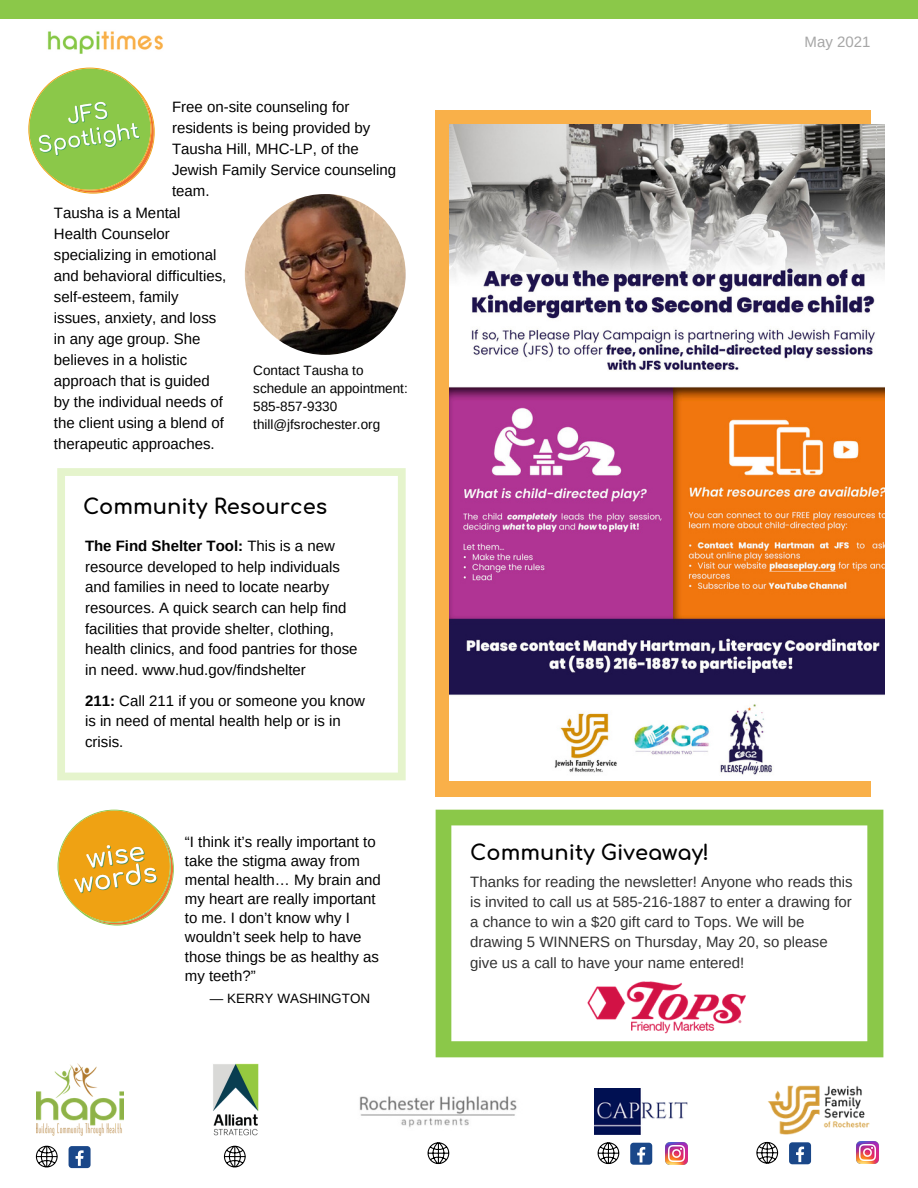
<style>
.page{position:relative;width:918px;height:1188px;background:#fff}
.page>*{position:absolute;margin:0;border:0;box-sizing:border-box;transform-origin:0 0}
.t1{font:700 21px "Comfortaa";color:#000}
.t2{font:15px/21px "Arimo";color:#000}
.t3{font:15px/20.2px "Arimo";color:#323232}
.t4{font:15px "Arimo";color:#a6a6a6}
.t5{font:13.5px/18px "Arimo";color:#000}
.s1{font-weight:700}
</style>
<div class="page">
<img style="left:47px;top:31px;width:116px;height:23px">
<img style="left:36px;top:1064px;width:87px;height:72px">
<img style="left:213px;top:1064px;width:46px;height:72px">
<img style="left:359px;top:1096px;width:158px;height:32px">
<img style="left:594px;top:1089px;width:93px;height:46px">
<img style="left:767px;top:1085px;width:103px;height:49px">
<img style="left:665px;top:1143px;width:22px;height:22px">
<div style="left:69px;top:1146px;width:22px;height:22px;background:#1a4789;border-radius:3px"></div>
<svg style="left:76px;top:1150px;width:8px;height:16px"></svg>
<svg style="left:36px;top:1146px;width:22px;height:22px"></svg>
<svg style="left:224px;top:1146px;width:22px;height:22px"></svg>
<svg style="left:428px;top:1142px;width:21px;height:22px"></svg>
<div style="left:630px;top:1143px;width:22px;height:22px;background:#1a4789;border-radius:3px"></div>
<svg style="left:637px;top:1147px;width:8px;height:15px"></svg>
<svg style="left:598px;top:1142px;width:21px;height:22px"></svg>
<div style="left:789px;top:1142px;width:22px;height:22px;background:#1a4789;border-radius:3px"></div>
<svg style="left:796px;top:1147px;width:8px;height:15px"></svg>
<svg style="left:756px;top:1142px;width:22px;height:22px"></svg>
<img style="left:856px;top:1142px;width:22px;height:22px">
<div style="left:0;top:0;width:918px;height:19px;background:#8bc849"></div>
<div style="left:436px;top:110px;width:435px;height:686px;background:#f9b049"></div>
<svg style="left:57px;top:468px;width:349px;height:312px"></svg>
<svg style="left:28px;top:68px;width:127px;height:126px"></svg>
<img style="left:245px;top:194px;width:161px;height:161px;border-radius:50%">
<svg style="left:436px;top:810px;width:447px;height:247px"></svg>
<img style="left:449px;top:125px;width:435px;height:655px">
<img style="left:584px;top:978px;width:165px;height:59px">
<img style="left:66px;top:100px;width:45px;height:20px">
<img style="left:36px;top:120px;width:105px;height:39px">
<svg style="left:58px;top:810px;width:116px;height:116px"></svg>
<img style="left:85px;top:837px;width:62px;height:21px">
<img style="left:72px;top:858px;width:87px;height:43px">
<p class="t2" style="left:172px;top:97px;width:226px">Free on-site counseling for residents is being provided by<br>Tausha Hill, MHC-LP, of the<br>Jewish Family Service counseling team.</p>
<p class="t2" style="left:54px;top:202px;width:174px">Tausha is a Mental<br>Health Counselor specializing in emotional and behavioral difficulties, self-esteem, family issues, anxiety, and loss in any age group. She believes in a holistic approach that is guided by the individual needs of the client using a blend of therapeutic approaches.</p>
<p class="t5" style="left:253px;top:361px;width:112px">Contact Tausha to</p>
<p class="t5" style="left:253px;top:379px;width:156px">schedule an appointment:</p>
<p class="t5" style="left:253px;top:397px;width:128px">585-857-9330 thill@jfsrochester.org</p>
<p class="t1" style="left:83px;top:496px;width:246px">Community Resources</p>
<p class="t2" style="left:85px;top:536px;width:274px"><span class="s1">The Find Shelter Tool:</span> This is a new resource developed to help individuals and families in need to locate nearby resources. A quick search can help find facilities that provide shelter, clothing, health clinics, and food pantries for those in need. www.hud.gov/findshelter</p>
<p class="t2" style="left:85px;top:690px;width:281px"><span class="s1">211:</span> Call 211 if you or someone you know is in need of mental health help or is in crisis.</p>
<p class="t2" style="left:185px;top:832px;width:197px;line-height:19.2px">“I think it’s really important to take the stigma away from mental health… My brain and my heart are really important to me. I don’t know why I wouldn’t seek help to have those things be as healthy as my teeth?”</p>
<p class="t5" style="left:210px;top:990px;width:162px">— KERRY WASHINGTON</p>
<p class="t4" style="left:805px;top:33px;width:67px">May 2021</p>
<p class="t1" style="left:470px;top:842px;width:240px">Community Giveaway!</p>
<p class="t3" style="left:470px;top:871px;width:384px">Thanks for reading the newsletter! Anyone who reads this is invited to call us at 585-216-1887 to enter a drawing for a chance to win a $20 gift card to Tops. We will be drawing 5 WINNERS on Thursday, May 20, so please give us a call to have your name entered!</p>
</div>
